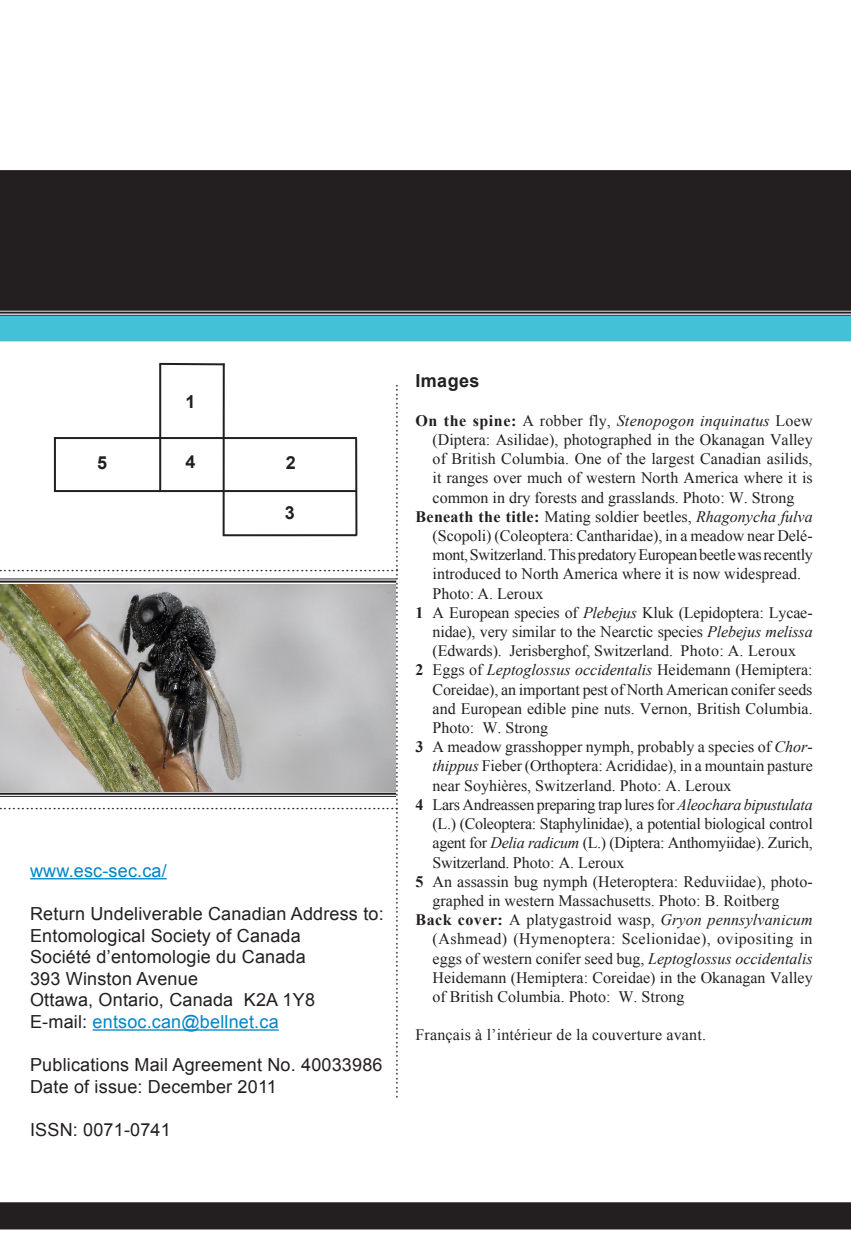
<style>
.page{position:relative;width:851px;height:1259px;background:#fff}
.page>*{position:absolute;margin:0;border:0;box-sizing:border-box;transform-origin:0 0}
.t1{font:18px "Times New Roman";color:#231f20}
.Subheading2{font:18px "Arial";letter-spacing:.01em;color:#231f20}
.Subheading2-2{font:18px "Arial";letter-spacing:.01em;color:#0085c9}
.Body_Text{font:700 18px "Arial";letter-spacing:.02em;color:#231f20}
.Subheading2-3{font:700 18px "Arial";color:#231f20}
.Body_Text-2{font:16px/19.2px "Times New Roman";color:#231f20;text-align:justify}
.Body_Text_No_Indent{font:16px "Times New Roman";letter-spacing:.01em;color:#231f20}
.s1{color:#231f20}
.s2{font-weight:700}
.s3{font-style:italic}
</style>
<div class="page">
<hr style="left:30px;top:878px;width:137px;height:1px;background:#0085c9">
<hr style="left:93px;top:1029px;width:186px;height:1px;background:#0085c9">
<div style="left:0;top:1202px;width:850px;height:27px;background:#231f20"></div>
<hr style="left:54px;top:490px;width:303px;height:2px;background:#231f20">
<hr style="left:54px;top:437px;width:303px;height:2px;background:#231f20">
<hr style="left:54px;top:437px;width:2px;height:54px;background:#231f20">
<hr style="left:159px;top:364px;width:2px;height:127px;background:#231f20">
<hr style="left:222px;top:363px;width:3px;height:173px;background:#231f20">
<hr style="left:355px;top:439px;width:2px;height:96px;background:#231f20">
<hr style="left:159px;top:363px;width:66px;height:2px;background:#231f20">
<hr style="left:223px;top:534px;width:134px;height:2px;background:#231f20">
<hr style="left:0;top:792px;width:396px;height:2px;background:#231f20">
<hr style="left:0;top:796px;width:396px;height:1px;background:#231f20">
<hr style="left:0;top:578px;width:396px;height:1px;background:#231f20">
<hr style="left:0;top:580px;width:396px;height:2px;background:#231f20">
<div style="left:0;top:170px;width:850px;height:141px;background:#231f20"></div>
<div style="left:0;top:316px;width:850px;height:25px;background:#42c2d4"></div>
<hr style="left:0;top:312px;width:850px;height:4px;background:#cdcccd">
<hr style="left:0;top:312px;width:850px;height:2px;background:#231f20">
<hr style="left:0;top:315px;width:850px;height:1px;background:#231f20">
<img style="left:0;top:584px;width:395px;height:207px">
<p class="t1" style="left:379px;top:1098px;width:717px;rotate:-90deg">...............................................................................................................................................................</p>
<p class="Subheading2-3" style="left:185px;top:389px;width:12px">1</p>
<p class="Subheading2-3" style="left:97px;top:450px;width:12px">5</p>
<p class="Subheading2-3" style="left:185px;top:449px;width:12px">4</p>
<p class="Subheading2-3" style="left:286px;top:450px;width:12px">2</p>
<p class="Subheading2-3" style="left:284px;top:500px;width:12px">3</p>
<p class="t1" style="left:-2px;top:552px;width:402px">.........................................................................................</p>
<p class="t1" style="left:-2px;top:791px;width:402px">.........................................................................................</p>
<p class="Subheading2-2" style="left:30px;top:858px;width:138px">www.esc-sec.ca/</p>
<p class="Subheading2" style="left:30px;top:902px;width:355px">Return Undeliverable Canadian Address to:</p>
<p class="Subheading2" style="left:30px;top:923px;width:272px">Entomological Society of Canada</p>
<p class="Subheading2" style="left:30px;top:945px;width:277px">Société d’entomologie du Canada</p>
<p class="Subheading2" style="left:30px;top:966px;width:169px">393 Winston Avenue</p>
<p class="Subheading2" style="left:30px;top:988px;width:286px">Ottawa, Ontario, Canada K2A 1Y8</p>
<p class="Subheading2-2" style="left:30px;top:1010px;width:250px"><span class="s1">E-mail:</span> entsoc.can@bellnet.ca</p>
<p class="Subheading2" style="left:30px;top:1053px;width:354px">Publications Mail Agreement No. 40033986</p>
<p class="Subheading2" style="left:30px;top:1074px;width:248px">Date of issue: December 2011</p>
<p class="Subheading2" style="left:30px;top:1118px;width:142px">ISSN: 0071-0741</p>
<p class="Body_Text" style="left:415px;top:369px;width:65px">Images</p>
<p class="Body_Text-2" style="left:432px;top:410px;width:381px;text-indent:-17px"><span class="s2">On the spine:</span> A robber fly, <span class="s3">Stenopogon inquinatus</span> Loew (Diptera: Asilidae), photographed in the Okanagan Valley of British Columbia. One of the largest Canadian asilids, it ranges over much of western North America where it is common in dry forests and grasslands. Photo: W. Strong</p>
<p class="Body_Text-2" style="left:432px;top:506px;width:381px;text-indent:-17px"><span class="s2">Beneath the title:</span> Mating soldier beetles, <span class="s3">Rhagonycha fulva </span>(Scopoli) (Coleoptera: Cantharidae), in a meadow near Delé&shy;mont, Switzerland. This predatory European beetle was recently introduced to North America where it is now widespread.</p>
<p class="Body_Text-2" style="left:432px;top:583px;width:112px">Photo: A. Leroux</p>
<p class="Body_Text-2" style="left:432px;top:602px;width:381px;text-indent:-17px"><span class="s2">1</span> A European species of <span class="s3">Plebejus</span> Kluk (Lepidoptera: Lycae&shy;nidae), very similar to the Nearctic species <span class="s3">Plebejus melissa </span>(Edwards). Jerisberghof, Switzerland. Photo: A. Leroux</p>
<p class="Body_Text-2" style="left:432px;top:660px;width:381px;text-indent:-17px"><span class="s2">2</span> Eggs of <span class="s3">Leptoglossus occidentalis</span> Heidemann (Hemiptera:<br>Coreidae), an important pest of North American conifer seeds and European edible pine nuts. Vernon, British Columbia.<br>Photo: W. Strong</p>
<p class="Body_Text-2" style="left:432px;top:737px;width:381px;text-indent:-17px"><span class="s2">3</span> A meadow grasshopper nymph, probably a species of <span class="s3">Chor&shy;thippus</span> Fieber (Orthoptera: Acrididae), in a mountain pasture near Soyhières, Switzerland. Photo: A. Leroux</p>
<p class="Body_Text-2" style="left:432px;top:794px;width:381px;text-indent:-17px"><span class="s2">4</span> Lars Andreassen preparing trap lures for <span class="s3">Aleochara bipustulata </span>(L.) (Coleoptera: Staphylinidae), a potential biological control agent for <span class="s3">Delia radicum</span> (L.) (Diptera: Anthomyiidae). Zurich, Switzerland. Photo: A. Leroux</p>
<p class="Body_Text-2" style="left:432px;top:871px;width:381px;text-indent:-17px"><span class="s2">5</span> An assassin bug nymph (Heteroptera: Reduviidae), photo&shy;graphed in western Massachusetts. Photo: B. Roitberg</p>
<p class="Body_Text-2" style="left:432px;top:910px;width:381px;text-indent:-17px"><span class="s2">Back cover:</span> A platygastroid wasp, <span class="s3">Gryon pennsylvanicum </span>(Ashmead) (Hymenoptera: Scelionidae), ovipositing in eggs of western conifer seed bug, <span class="s3">Leptoglossus occidentalis </span>Heidemann (Hemiptera: Coreidae) in the Okanagan Valley of British Columbia. Photo: W. Strong</p>
<p class="Body_Text_No_Indent" style="left:415px;top:1024px;width:292px">Français à l’intérieur de la couverture avant.</p>
</div>
